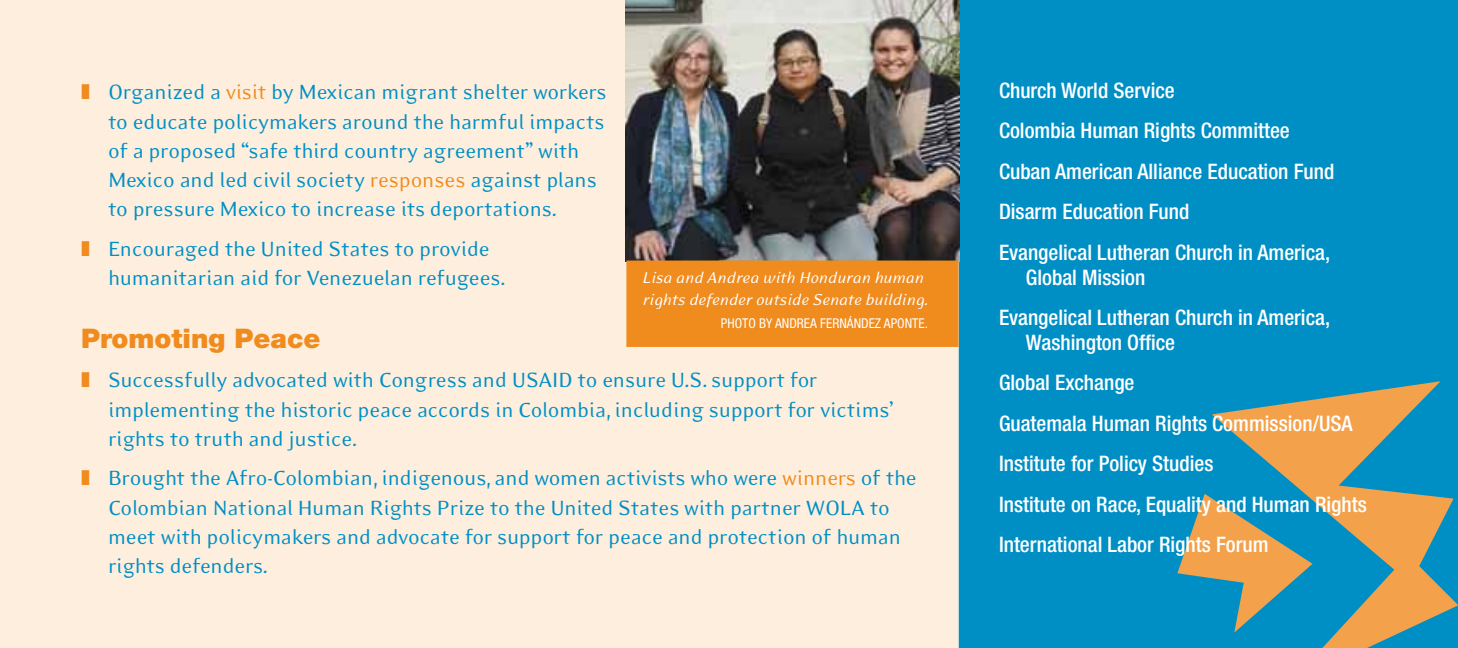
<style>
.page{position:relative;width:1458px;height:648px;background:#fff}
.page>*{position:absolute;margin:0;border:0;box-sizing:border-box;transform-origin:0 0}
.t1{font:900 27px "Helvetica Neue";color:#f08b1d}
.t2{font:23.62px/29.2px "Eidetic Modern";letter-spacing:-.01em;color:#008fc5}
.t3{font:500 condensed 21.38px/40.5px "Helvetica Neue";color:#fff}
.t4{font:italic 18px/21.6px "Eidetic Modern";letter-spacing:-.01em;color:#fff}
.t5{font:condensed 13.5px "Helvetica Neue";color:#fff}
.s1{color:#f08b1d}
</style>
<div class="page">
<div style="left:958px;top:0;width:500px;height:648px;background:#008fc5"></div>
<div style="left:0;top:0;width:958px;height:648px;background:#fdeedd"></div>
<svg style="left:1212px;top:381px;width:246px;height:267px;background:#72978b"></svg>
<svg style="left:1177px;top:494px;width:136px;height:139px;background:#649692"></svg>
<img style="left:626px;top:0;width:334px;height:262px">
<div style="left:626px;top:261px;width:332px;height:86px;background:#f08b1d"></div>
<p class="t2" style="left:108px;top:78px;width:500px;text-indent:-27px"><span class="s1">❚</span> Organized a <span class="s1">visit</span> by Mexican migrant shelter workers to educate policymakers around the harmful impacts of a proposed “safe third country agreement” with Mexico and led civil society <span class="s1">responses</span> against plans to pressure Mexico to increase its deportations.</p>
<p class="t2" style="left:108px;top:234px;width:399px;text-indent:-27px"><span class="s1">❚</span> Encouraged the United States to provide humanitarian aid for Venezuelan refugees.</p>
<p class="t1" style="left:81px;top:322px;width:241px">Promoting Peace</p>
<p class="t2" style="left:108px;top:366px;width:787px;text-indent:-27px"><span class="s1">❚</span> Successfully advocated with Congress and USAID to ensure U.S. support for implementing the historic peace accords in Colombia, including support for victims’ rights to truth and justice.</p>
<p class="t2" style="left:108px;top:464px;width:810px;text-indent:-27px"><span class="s1">❚</span> Brought the Afro-Colombian, indigenous, and women activists who were <span class="s1">winners</span> of the Colombian National Human Rights Prize to the United States with partner WOLA to meet with policymakers and advocate for support for peace and protection of human rights defenders.</p>
<p class="t4" style="left:643px;top:267px;width:287px">Lisa and Andrea with Honduran human rights defender outside Senate building.</p>
<p class="t5" style="left:721px;top:315px;width:208px">PHOTO BY ANDREA FERNÁNDEZ APONTE.</p>
<p class="t3" style="left:999px;top:70px;width:337px">Church World Service<br>Colombia Human Rights Committee<br>Cuban American Alliance Education Fund<br>Disarm Education Fund<br>Evangelical Lutheran Church in America,</p>
<p class="t3" style="left:999px;top:256px;width:333px;text-indent:27px">Global Mission<br>Evangelical Lutheran Church in America,</p>
<p class="t3" style="left:999px;top:322px;width:369px;text-indent:27px">Washington Office<br>Global Exchange<br>Guatemala Human Rights Commission/USA<br>Institute for Policy Studies<br>Institute on Race, Equality and Human Rights<br>International Labor Rights Forum</p>
</div>
